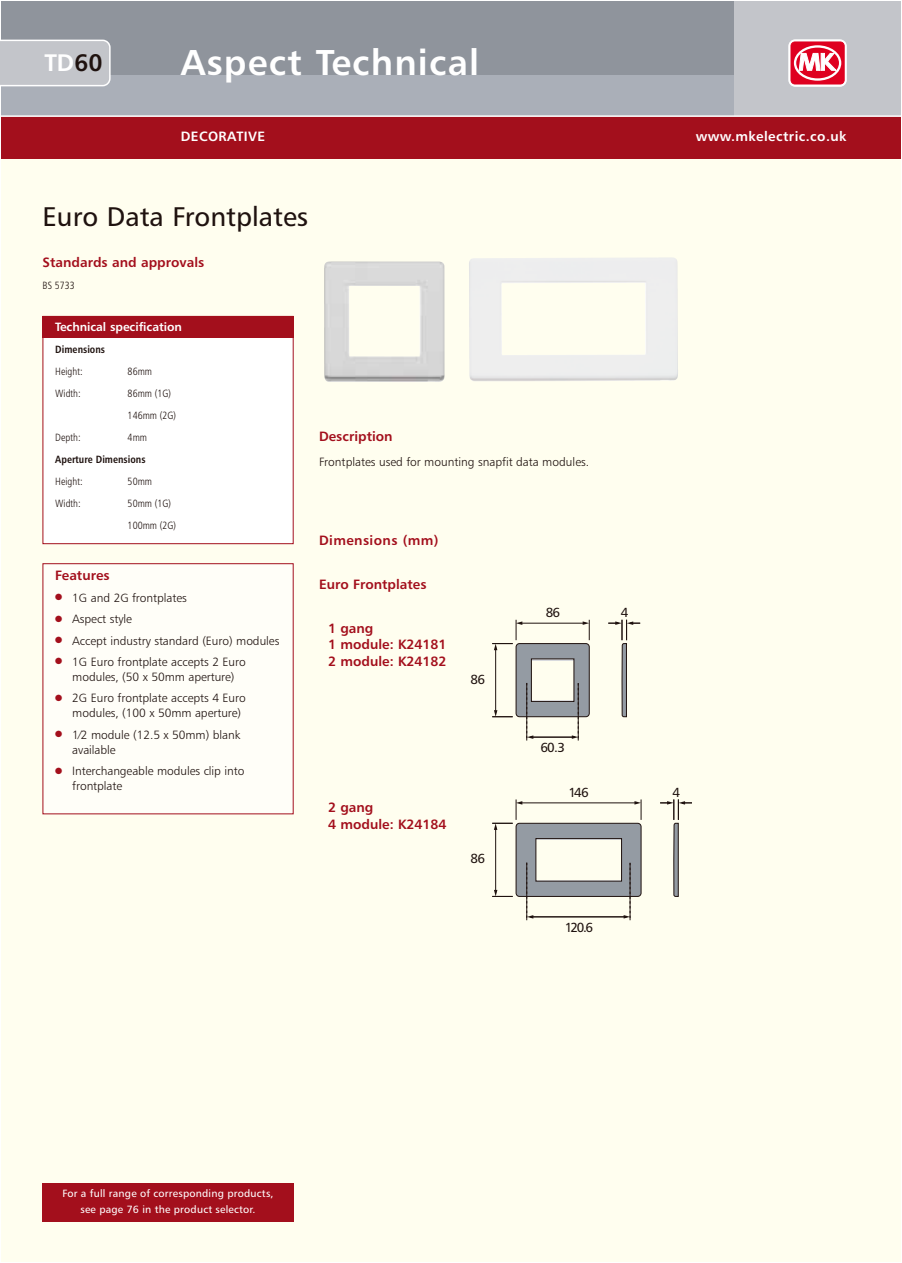
<style>
.page{position:relative;width:902px;height:1263px;background:#fff}
.page>*{position:absolute;margin:0;border:0;box-sizing:border-box;transform-origin:0 0}
.t1{font:36px "Humanist 777 BT Bold B";letter-spacing:.03em;color:#fff}
.t2{font:27px "Humanist 777 BT Roman B";color:#1f120f}
.t3{font:24px "Humanist 777 BT Bold B";color:#fff}
.t4{font:13.5px/16.5px "Humanist 777 BT Bold B";color:#a30f1c}
.t5{font:13.5px "Humanist 777 BT Bold B";letter-spacing:.03em;color:#fff}
.t6{font:13.5px "Humanist 777 BT Bold B";letter-spacing:.03em;color:#a30f1c}
.t7{font:13.2px "Humanist 777 BT Roman B";letter-spacing:-.05em;color:#1f120f}
.t8{font:12px/15px "Humanist 777 BT Light B";letter-spacing:-.005em;color:#1f120f}
.t9{font:12px "Humanist 777 BT Bold B";letter-spacing:-.005em;color:#fff}
.t10{font:10.5px/22px "Humanist 777 BT Light Condensed B";color:#1f120f}
.t11{font:10.5px/16.5px "Humanist 777 BT Roman B";letter-spacing:.015em;color:#fff;text-align:center}
.t12{font:10.5px "Humanist 777 BT Bold Condensed B";color:#1f120f}
.s1{color:#1f120f}
.s2{color:#a30f1c}
</style>
<div class="page">
<div style="left:1px;top:1px;width:899px;height:1261px;background:#fffeef"></div>
<div style="left:1px;top:1px;width:899px;height:115px;background:#8f949c"></div>
<div style="left:1px;top:75px;width:899px;height:41px;background:#aaafb8"></div>
<div style="left:1px;top:40px;width:110px;height:46px;background:#c3c5ca"></div>
<div style="left:733px;top:1px;width:167px;height:115px;background:#c3c5ca"></div>
<svg style="left:788px;top:39px;width:58px;height:48px"></svg>
<svg style="left:790px;top:42px;width:54px;height:42px"></svg>
<div style="left:793px;top:45px;width:48px;height:36px;border:2px solid #fff;border-radius:50%"></div>
<svg style="left:799px;top:53px;width:37px;height:17px"></svg>
<div style="left:1px;top:116px;width:899px;height:43px;background:#a30f1c"></div>
<hr style="left:1px;top:115px;width:899px;height:2px;background:#fff">
<div style="left:43px;top:564px;width:250px;height:250px;background:#fffef8"></div>
<div style="left:43px;top:316px;width:250px;height:228px;background:#fff"></div>
<div style="left:43px;top:316px;width:250px;height:228px;border:1px solid #a30f1c"></div>
<div style="left:43px;top:316px;width:250px;height:21px;background:#a30f1c"></div>
<svg style="left:492px;top:620px;width:148px;height:120px"></svg>
<svg style="left:492px;top:799px;width:200px;height:121px"></svg>
<img style="left:324px;top:261px;width:120px;height:121px">
<div style="left:43px;top:1183px;width:250px;height:39px;background:#a30f1c"></div>
<h3 class="t3" style="left:44px;top:53px;width:60px">TD<span class="s1">60</span></h3>
<h1 class="t1" style="left:181px;top:48px;width:300px">Aspect Technical</h1>
<p class="t5" style="left:181px;top:131px;width:86px">DECORATIVE</p>
<p class="t5" style="left:695px;top:131px;width:152px">www.mkelectric.co.uk</p>
<h2 class="t2" style="left:43px;top:205px;width:267px">Euro Data Frontplates</h2>
<p class="t4" style="left:43px;top:255px;width:163px">Standards and approvals</p>
<p class="t10" style="left:43px;top:275px;width:34px">BS 5733</p>
<p class="t9" style="left:55px;top:322px;width:128px">Technical specification</p>
<p class="t12" style="left:55px;top:345px;width:51px">Dimensions</p>
<p class="t10" style="left:55px;top:361px;width:29px">Height:</p>
<p class="t10" style="left:128px;top:361px;width:26px">86mm</p>
<p class="t10" style="left:55px;top:383px;width:27px">Width:</p>
<p class="t10" style="left:128px;top:383px;width:50px">86mm (1G)<br>146mm (2G)</p>
<p class="t10" style="left:55px;top:427px;width:27px">Depth:</p>
<p class="t10" style="left:128px;top:427px;width:21px">4mm</p>
<p class="t12" style="left:55px;top:455px;width:92px">Aperture Dimensions</p>
<p class="t10" style="left:55px;top:471px;width:29px">Height:</p>
<p class="t10" style="left:128px;top:471px;width:26px">50mm</p>
<p class="t10" style="left:55px;top:493px;width:27px">Width:</p>
<p class="t10" style="left:128px;top:493px;width:50px">50mm (1G)<br>100mm (2G)</p>
<p class="t4" style="left:55px;top:568px;width:56px">Features</p>
<p class="t8" style="left:55px;top:591px;width:133px"><span class="s2">●</span> 1G and 2G frontplates</p>
<p class="t8" style="left:55px;top:612px;width:78px"><span class="s2">●</span> Aspect style</p>
<p class="t8" style="left:55px;top:634px;width:225px"><span class="s2">●</span> Accept industry standard (Euro) modules</p>
<p class="t8" style="left:55px;top:655px;width:192px;text-align:center"><span class="s2">●</span> 1G Euro frontplate accepts 2 Euro modules, (50 x 50mm aperture)</p>
<p class="t8" style="left:72px;top:692px;width:175px;text-indent:-17px"><span class="s2">●</span> 2G Euro frontplate accepts 4 Euro modules, (100 x 50mm aperture)</p>
<p class="t8" style="left:72px;top:728px;width:169px;text-indent:-17px"><span class="s2">●</span> 1⁄2 module (12.5 x 50mm) blank available</p>
<p class="t8" style="left:72px;top:764px;width:174px;text-indent:-17px"><span class="s2">●</span> Interchangeable modules clip into frontplate</p>
<p class="t4" style="left:319px;top:429px;width:75px">Description</p>
<p class="t8" style="left:319px;top:455px;width:271px">Frontplates used for mounting snapfit data modules.</p>
<p class="t6" style="left:319px;top:535px;width:121px">Dimensions (mm)</p>
<p class="t4" style="left:319px;top:577px;width:109px">Euro Frontplates</p>
<p class="t4" style="left:328px;top:621px;width:120px">1 gang<br>1 module: K24181<br>2 module: K24182</p>
<p class="t7" style="left:470px;top:674px;width:16px">86</p>
<p class="t4" style="left:328px;top:801px;width:120px">2 gang<br>4 module: K24184</p>
<p class="t7" style="left:470px;top:853px;width:16px">86</p>
<p class="t7" style="left:545px;top:607px;width:16px">86</p>
<p class="t7" style="left:620px;top:607px;width:9px">4</p>
<p class="t7" style="left:540px;top:742px;width:26px">60.3</p>
<p class="t7" style="left:568px;top:787px;width:22px">146</p>
<p class="t7" style="left:672px;top:787px;width:9px">4</p>
<p class="t7" style="left:565px;top:922px;width:30px">120.6</p>
<p class="t11" style="left:62px;top:1186px;width:213px">For a full range of corresponding products, see page 76 in the product selector.</p>
</div>
